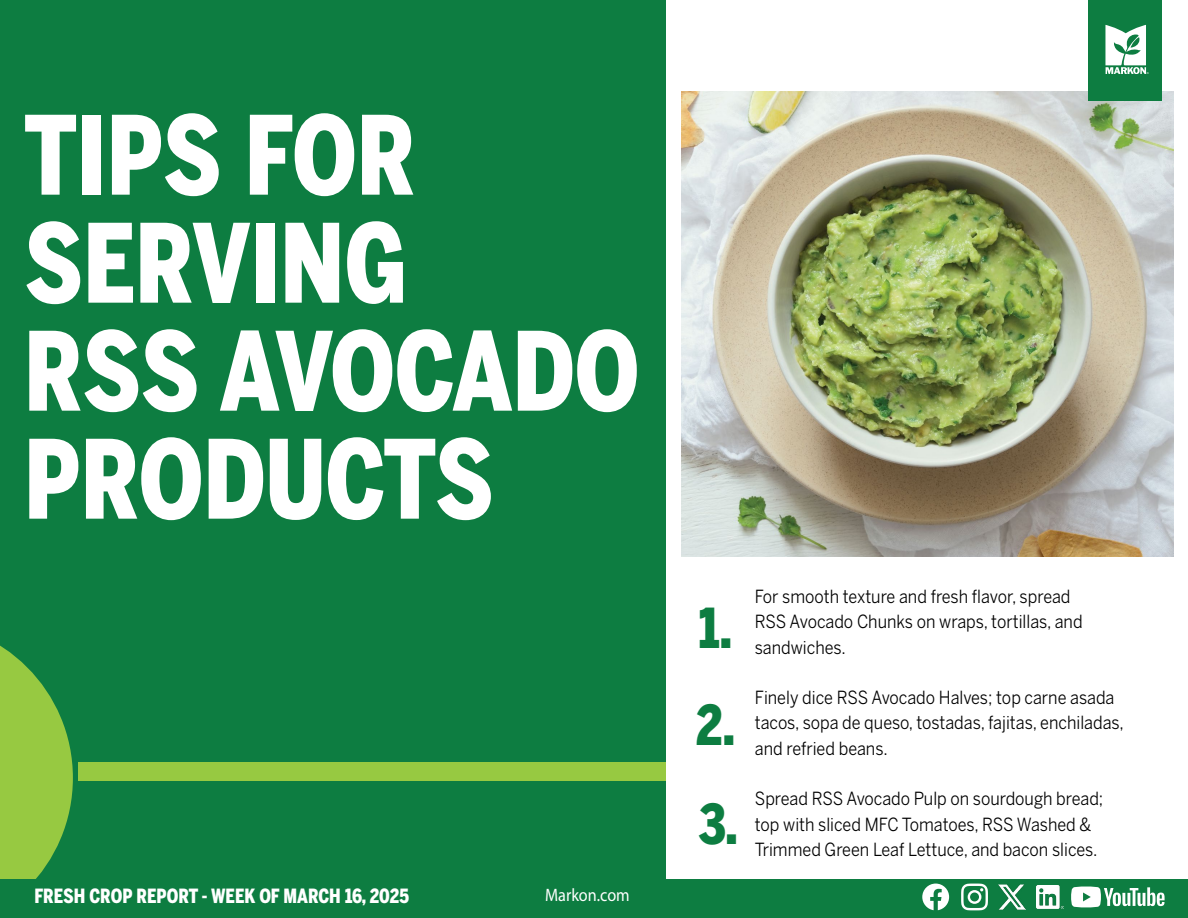
<style>
.page{position:relative;width:1188px;height:918px;background:#fff}
.page>*{position:absolute;margin:0;border:0;box-sizing:border-box;transform-origin:0 0}
.t1{font:900 108px/108px "Benton Sans Cond";color:#fff;scale:.9 1}
.t2{font:900 54.6px/98.1px "Benton Sans Cond";color:#0d7d41;text-align:justify;scale:.9 1}
.t3{font:900 19.5px "Benton Sans Cond";color:#fff;scale:.9 1}
.t4{font:18px/25.3px "Benton Sans";color:#000;scale:.9 1}
.t5{font:18px "Myriad Pro";color:#fff;scale:.9 1}
</style>
<div class="page">
<img style="left:682px;top:91px;width:491px;height:465px">
<div style="left:0;top:0;width:665px;height:918px;background:#0d7d41"></div>
<svg style="left:0;top:645px;width:73px;height:234px"></svg>
<div style="left:78px;top:763px;width:587px;height:18px;background:#97c941"></div>
<div style="left:0;top:879px;width:1188px;height:39px;background:#0d7d41"></div>
<svg style="left:922px;top:884px;width:27px;height:26px"></svg>
<svg style="left:961px;top:884px;width:27px;height:26px"></svg>
<img style="left:999px;top:884px;width:27px;height:26px">
<img style="left:1036px;top:886px;width:27px;height:22px">
<svg style="left:1071px;top:887px;width:94px;height:20px"></svg>
<div style="left:1089px;top:0;width:73px;height:100px;background:#0d7d41"></div>
<svg style="left:1105px;top:25px;width:44px;height:48px"></svg>
<h1 class="t1" style="left:24px;top:101px;width:685px">TIPS FOR<br>SERVING<br>RSS AVOCADO<br>PRODUCTS</h1>
<p class="t3" style="left:34px;top:884px;width:418px">FRESH CROP REPORT - WEEK OF MARCH 16, 2025</p>
<p class="t5" style="left:545px;top:883px;width:96px">Markon.com</p>
<h2 class="t2" style="left:696px;top:578px;width:48px">1.<br>2.<br>3.</h2>
<p class="t4" style="left:755px;top:583px;width:366px">For smooth texture and fresh flavor, spread<br>RSS Avocado Chunks on wraps, tortillas, and sandwiches.</p>
<p class="t4" style="left:755px;top:685px;width:412px">Finely dice RSS Avocado Halves; top carne asada tacos, sopa de queso, tostadas, fajitas, enchiladas, and refried beans.</p>
<p class="t4" style="left:755px;top:786px;width:389px">Spread RSS Avocado Pulp on sourdough bread; top with sliced MFC Tomatoes, RSS Washed &amp;<br>Trimmed Green Leaf Lettuce, and bacon slices.</p>
</div>
